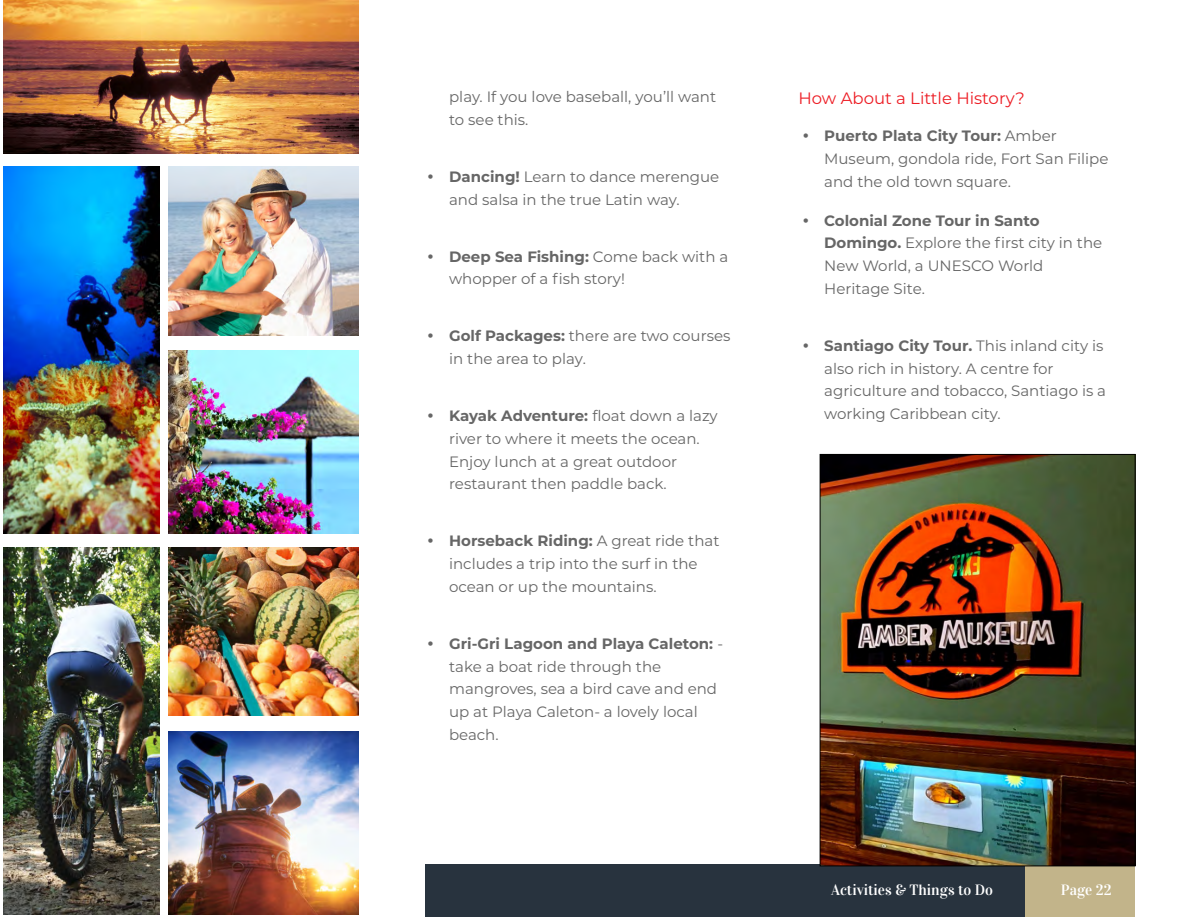
<style>
.page{position:relative;width:1188px;height:918px;background:#fff}
.page>*{position:absolute;margin:0;border:0;box-sizing:border-box;transform-origin:0 0}
.t1{font:16.5px "Montserrat";color:#ed1c24}
.t2{font:15px/22.8px "Montserrat";color:#666}
.t3{font:15px "Vidaloka";color:#fff}
.s1{font-weight:700}
</style>
<div class="page">
<img style="left:3px;top:0;width:356px;height:154px">
<img style="left:3px;top:167px;width:156px;height:366px">
<img style="left:3px;top:547px;width:156px;height:367px">
<img style="left:169px;top:167px;width:190px;height:168px">
<img style="left:169px;top:731px;width:190px;height:183px">
<img style="left:169px;top:351px;width:190px;height:182px">
<img style="left:169px;top:547px;width:190px;height:168px">
<div style="left:425px;top:865px;width:601px;height:52px;background:#28333e"></div>
<div style="left:1025px;top:865px;width:110px;height:52px;background:#c2b48a"></div>
<img style="left:822px;top:456px;width:312px;height:408px">
<div style="left:820px;top:454px;width:316px;height:412px;border:1px solid #000"></div>
<p class="t2" style="left:449px;top:85px;width:269px">play. If you love baseball, you’ll want to see this.</p>
<p class="t2" style="left:449px;top:165px;width:272px"><span class="s1">Dancing!</span> Learn to dance merengue and salsa in the true Latin way.</p>
<p class="t2" style="left:449px;top:245px;width:281px"><span class="s1">Deep Sea Fishing:</span> Come back with a whopper of a fish story!</p>
<p class="t2" style="left:449px;top:324px;width:283px"><span class="s1">Golf Packages:</span> there are two courses in the area to play.</p>
<p class="t2" style="left:449px;top:404px;width:270px"><span class="s1">Kayak Adventure:</span> float down a lazy river to where it meets the ocean.<br>Enjoy lunch at a great outdoor restaurant then paddle back.</p>
<p class="t2" style="left:449px;top:530px;width:272px"><span class="s1">Horseback Riding:</span> A great ride that includes a trip into the surf in the ocean or up the mountains.</p>
<p class="t2" style="left:449px;top:632px;width:275px"><span class="s1">Gri-Gri Lagoon and Playa Caleton:</span> - take a boat ride through the mangroves, sea a bird cave and end up at Playa Caleton- a lovely local beach.</p>
<p class="t1" style="left:798px;top:88px;width:228px">How About a Little History?</p>
<p class="t2" style="left:824px;top:124px;width:286px"><span class="s1">Puerto Plata City Tour:</span> Amber<br>Museum, gondola ride, Fort San Filipe and the old town square.</p>
<p class="t2" style="left:824px;top:209px;width:280px"><span class="s1">Colonial Zone Tour in Santo<br>Domingo.</span> Explore the first city in the<br>New World, a UNESCO World<br>Heritage Site.</p>
<p class="t2" style="left:824px;top:334px;width:283px"><span class="s1">Santiago City Tour.</span> This inland city is also rich in history. A centre for agriculture and tobacco, Santiago is a working Caribbean city.</p>
<p class="t3" style="left:831px;top:881px;width:163px">Activities &amp; Things to Do</p>
<p class="t3" style="left:1061px;top:881px;width:52px">Page 22</p>
</div>
